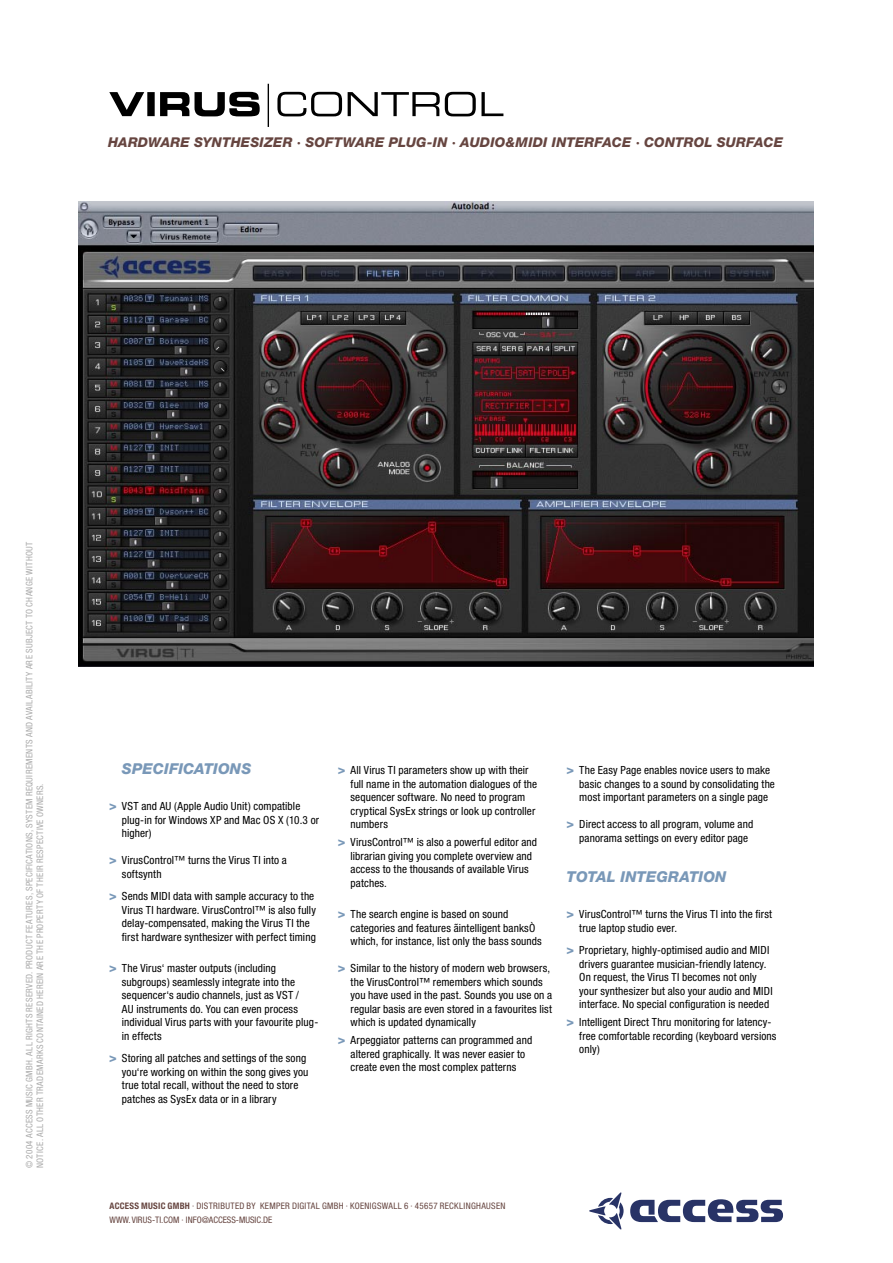
<style>
.page{position:relative;width:893px;height:1263px;background:#fff}
.page>*{position:absolute;margin:0;border:0;box-sizing:border-box;transform-origin:0 0}
.t1{font:italic 800 15px "Helvetica Neue";letter-spacing:.005em;color:#7998b8}
.t2{font:italic 800 13.5px "Helvetica Neue";letter-spacing:.015em;color:#664540}
.t3{font:condensed 11.25px/13.5px "Helvetica Neue";letter-spacing:.01em;color:#000}
.t4{font:condensed 9px/10.8px "Helvetica Neue";letter-spacing:.035em;color:#aaa}
.t5{font:condensed 9px/13.5px "Helvetica Neue";letter-spacing:.035em;color:#664540}
.s1{font-weight:900;font-stretch:expanded;font-size:12.75px;color:#7998b8}
.s2{font-weight:700}
</style>
<div class="page">
<img style="left:78px;top:202px;width:735px;height:464px">
<svg style="left:109px;top:92px;width:35px;height:24px"></svg>
<div style="left:147px;top:92px;width:8px;height:24px;background:#000"></div>
<svg style="left:160px;top:92px;width:100px;height:24px"></svg>
<hr style="left:268px;top:84px;width:1px;height:43px;background:#000">
<svg style="left:277px;top:92px;width:65px;height:24px"></svg>
<svg style="left:348px;top:92px;width:155px;height:24px"></svg>
<svg style="left:630px;top:1199px;width:153px;height:23px"></svg>
<svg style="left:589px;top:1192px;width:35px;height:37px"></svg>
<p class="t2" style="left:108px;top:134px;width:676px">HARDWARE SYNTHESIZER · SOFTWARE PLUG-IN · AUDIO&amp;MIDI INTERFACE · CONTROL SURFACE</p>
<p class="t4" style="left:24px;top:1168px;width:628px;rotate:-90deg">© 2004 ACCESS MUSIC GMBH. ALL RIGHTS RESERVED. PRODUCT FEATURES, SPECIFICATIONS, SYSTEM REQUIREMENTS AND AVAILABILITY ARE SUBJECT TO CHANGE WITHOUT<br>NOTICE. ALL OTHER TRADEMARKS CONTAINED HEREIN ARE THE PROPERTY OF THEIR RESPECTIVE OWNERS.</p>
<h1 class="t1" style="left:122px;top:760px;width:131px">SPECIFICATIONS</h1>
<p class="t3" style="left:122px;top:799px;width:199px;text-indent:-13px"><span class="s1">&gt;</span> VST and AU (Apple Audio Unit) compatible plug-in for Windows XP and Mac OS X (10.3 or higher)</p>
<p class="t3" style="left:122px;top:853px;width:167px;text-indent:-13px"><span class="s1">&gt;</span> VirusControl™ turns the Virus TI into a softsynth</p>
<p class="t3" style="left:122px;top:889px;width:196px;text-indent:-13px"><span class="s1">&gt;</span> Sends MIDI data with sample accuracy to the Virus TI hardware. VirusControl™ is also fully delay-compensated, making the Virus TI the first hardware synthesizer with perfect timing</p>
<p class="t3" style="left:122px;top:961px;width:198px;text-indent:-13px"><span class="s1">&gt;</span> The Virus‘ master outputs (including subgroups) seamlessly integrate into the sequencer‘s audio channels, just as VST /<br>AU instruments do. You can even process individual Virus parts with your favourite plug&shy;in effects</p>
<p class="t3" style="left:122px;top:1051px;width:188px;text-indent:-13px"><span class="s1">&gt;</span> Storing all patches and settings of the song you‘re working on within the song gives you true total recall, without the need to store patches as SysEx data or in a library</p>
<p class="t3" style="left:351px;top:763px;width:188px;text-indent:-13px"><span class="s1">&gt;</span> All Virus TI parameters show up with their full name in the automation dialogues of the sequencer software. No need to program cryptical SysEx strings or look up controller numbers</p>
<p class="t3" style="left:351px;top:835px;width:188px;text-indent:-13px"><span class="s1">&gt;</span> VirusControl™ is also a powerful editor and librarian giving you complete overview and access to the thousands of available Virus patches.</p>
<p class="t3" style="left:351px;top:907px;width:193px;text-indent:-13px"><span class="s1">&gt;</span> The search engine is based on sound categories and features ãintelligent banksÒ which, for instance, list only the bass sounds</p>
<p class="t3" style="left:351px;top:961px;width:203px;text-indent:-13px"><span class="s1">&gt;</span> Similar to the history of modern web browsers, the VirusControl™ remembers which sounds you have used in the past. Sounds you use on a regular basis are even stored in a favourites list which is updated dynamically</p>
<p class="t3" style="left:338px;top:1033px;width:196px;text-align:center"><span class="s1">&gt;</span> Arpeggiator patterns can programmed and altered graphically. It was never easier to create even the most complex patterns</p>
<p class="t3" style="left:579px;top:763px;width:197px;text-indent:-13px"><span class="s1">&gt;</span> The Easy Page enables novice users to make basic changes to a sound by consolidating the most important parameters on a single page</p>
<p class="t3" style="left:579px;top:817px;width:176px;text-indent:-13px"><span class="s1">&gt;</span> Direct access to all program, volume and panorama settings on every editor page</p>
<h1 class="t1" style="left:566px;top:868px;width:161px">TOTAL INTEGRATION</h1>
<p class="t3" style="left:579px;top:907px;width:194px;text-indent:-13px"><span class="s1">&gt;</span> VirusControl™ turns the Virus TI into the first true laptop studio ever.</p>
<p class="t3" style="left:579px;top:943px;width:195px;text-indent:-13px"><span class="s1">&gt;</span> Proprietary, highly-optimised audio and MIDI drivers guarantee musician-friendly latency.<br>On request, the Virus TI becomes not only your synthesizer but also your audio and MIDI interface. No special configuration is needed</p>
<p class="t3" style="left:579px;top:1015px;width:199px;text-indent:-13px"><span class="s1">&gt;</span> Intelligent Direct Thru monitoring for latency&shy;free comfortable recording (keyboard versions only)</p>
<p class="t5" style="left:110px;top:1199px;width:398px"><span class="s2">ACCESS MUSIC GMBH</span> · DISTRIBUTED BY KEMPER DIGITAL GMBH · KOENIGSWALL 6 · 45657 RECKLINGHAUSEN<br>WWW. VIRUS-TI.COM · INFO@ACCESS-MUSIC.DE</p>
</div>
